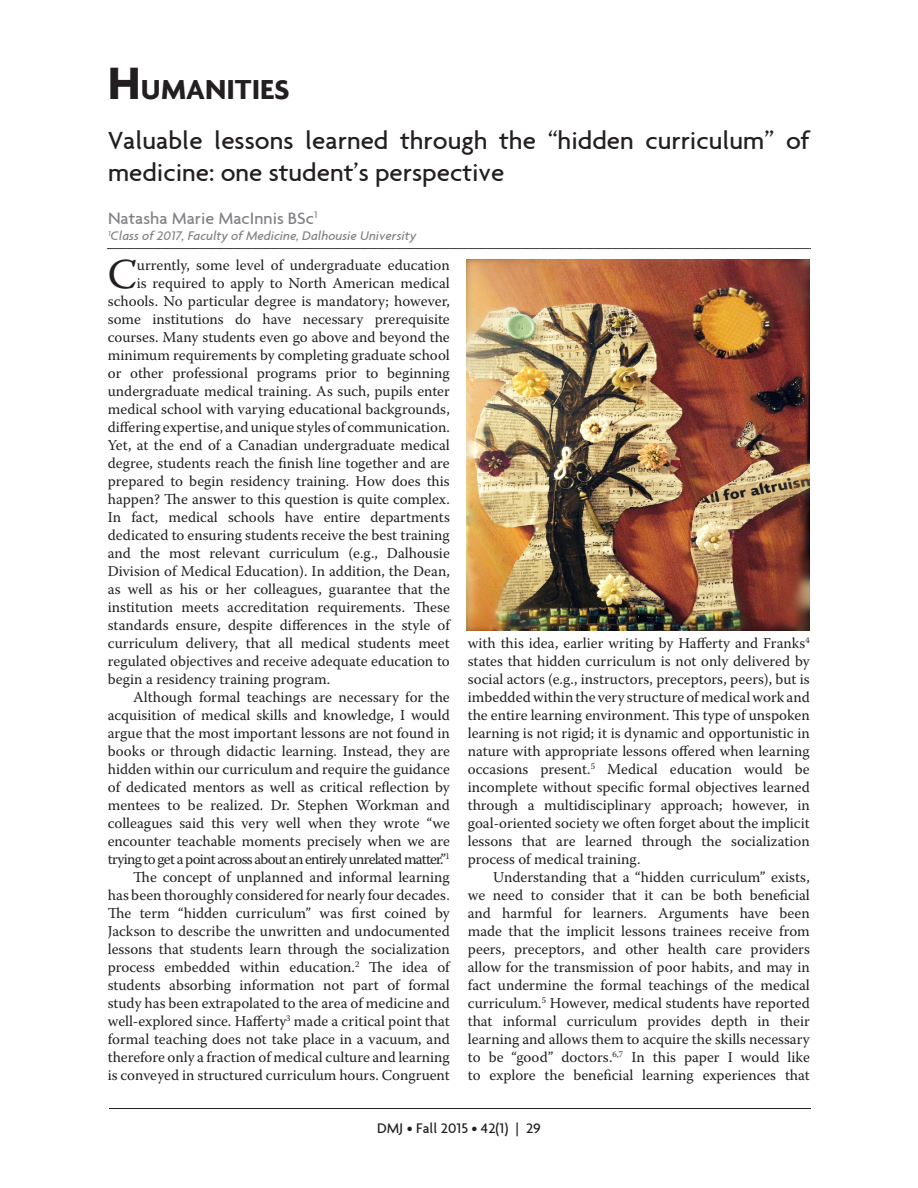
<style>
.page{position:relative;width:918px;height:1188px;background:#fff}
.page>*{position:absolute;margin:0;border:0;box-sizing:border-box;transform-origin:0 0}
.t1{font:42.3px "Warnock Pro";color:#231f20}
.t2{font:700 29.55px "Agenda";color:#231f20}
.t3{font:500 26.7px/32px "Agenda";color:#231f20}
.t4{font:500 17.7px "Agenda";color:#808285}
.t5{font:15px/18px "Warnock Pro";color:#231f20;text-align:justify}
.t6{font:15px "Warnock Pro";letter-spacing:-.05em;color:#231f20}
.t7{font:500 15px "Agenda";color:#231f20}
.t8{font:italic 500 13.5px "Agenda";color:#808285}
.s1{font-size:48.9px}
</style>
<div class="page">
<hr style="left:109px;top:1108px;width:702px;height:1px;background:#231f20">
<svg style="left:108px;top:248px;width:703px;height:1px"></svg>
<img style="left:467px;top:259px;width:343px;height:372px">
<h2 class="t2" style="left:108px;top:71px;width:183px"><span class="s1">H</span>UMANITIES</h2>
<h3 class="t3" style="left:108px;top:125px;width:703px">Valuable lessons learned through the “hidden curriculum” of medicine: one student’s perspective</h3>
<p class="t4" style="left:108px;top:207px;width:211px">Natasha Marie MacInnis BSc<sup>1</sup></p>
<p class="t8" style="left:108px;top:228px;width:310px"><sup>1</sup>Class of 2017, Faculty of Medicine, Dalhousie University</p>
<h1 class="t1" style="left:108px;top:249px;width:31px">C</h1>
<p class="t5" style="left:137px;top:256px;width:314px">urrently, some level of undergraduate education</p>
<p class="t5" style="left:137px;top:274px;width:314px">is required to apply to North American medical</p>
<p class="t5" style="left:108px;top:292px;width:343px">schools. No particular degree is mandatory; however,</p>
<p class="t5" style="left:108px;top:310px;width:343px">some institutions do have necessary prerequisite</p>
<p class="t5" style="left:108px;top:328px;width:343px">courses. Many students even go above and beyond the</p>
<p class="t5" style="left:108px;top:346px;width:343px">minimum requirements by completing graduate school</p>
<p class="t5" style="left:108px;top:364px;width:343px">or other professional programs prior to beginning</p>
<p class="t5" style="left:108px;top:382px;width:344px">undergraduate medical training. As such, pupils enter</p>
<p class="t5" style="left:108px;top:400px;width:343px">medical school with varying educational backgrounds,</p>
<p class="t5" style="left:108px;top:418px;width:343px">differing expertise, and unique styles of communication.</p>
<p class="t5" style="left:108px;top:436px;width:343px">Yet, at the end of a Canadian undergraduate medical</p>
<p class="t5" style="left:108px;top:454px;width:343px">degree, students reach the finish line together and are</p>
<p class="t5" style="left:108px;top:472px;width:343px">prepared to begin residency training. How does this</p>
<p class="t5" style="left:108px;top:490px;width:343px">happen? The answer to this question is quite complex.</p>
<p class="t5" style="left:108px;top:508px;width:344px">In fact, medical schools have entire departments</p>
<p class="t5" style="left:108px;top:526px;width:344px">dedicated to ensuring students receive the best training</p>
<p class="t5" style="left:108px;top:544px;width:344px">and the most relevant curriculum (e.g., Dalhousie</p>
<p class="t5" style="left:108px;top:562px;width:343px">Division of Medical Education). In addition, the Dean,</p>
<p class="t5" style="left:108px;top:580px;width:344px">as well as his or her colleagues, guarantee that the</p>
<p class="t5" style="left:108px;top:598px;width:344px">institution meets accreditation requirements. These</p>
<p class="t5" style="left:108px;top:616px;width:344px">standards ensure, despite differences in the style of</p>
<p class="t5" style="left:108px;top:634px;width:344px">curriculum delivery, that all medical students meet</p>
<p class="t5" style="left:108px;top:652px;width:344px">regulated objectives and receive adequate education to</p>
<p class="t5" style="left:108px;top:670px;width:224px">begin a residency training program.</p>
<p class="t5" style="left:133px;top:688px;width:318px">Although formal teachings are necessary for the</p>
<p class="t5" style="left:108px;top:706px;width:343px">acquisition of medical skills and knowledge, I would</p>
<p class="t5" style="left:108px;top:724px;width:343px">argue that the most important lessons are not found in</p>
<p class="t5" style="left:108px;top:742px;width:344px">books or through didactic learning. Instead, they are</p>
<p class="t5" style="left:108px;top:760px;width:343px">hidden within our curriculum and require the guidance</p>
<p class="t5" style="left:108px;top:778px;width:343px">of dedicated mentors as well as critical reflection by</p>
<p class="t5" style="left:108px;top:796px;width:343px">mentees to be realized. Dr. Stephen Workman and</p>
<p class="t5" style="left:108px;top:814px;width:344px">colleagues said this very well when they wrote “we</p>
<p class="t5" style="left:108px;top:832px;width:344px">encounter teachable moments precisely when we are</p>
<p class="t6" style="left:108px;top:850px;width:344px">trying to get a point across about an entirely unrelated matter.”<sup>1</sup></p>
<p class="t5" style="left:133px;top:868px;width:318px">The concept of unplanned and informal learning</p>
<p class="t5" style="left:108px;top:886px;width:344px">has been thoroughly considered for nearly four decades.</p>
<p class="t5" style="left:108px;top:904px;width:343px">The term “hidden curriculum” was first coined by</p>
<p class="t5" style="left:108px;top:922px;width:344px">Jackson to describe the unwritten and undocumented</p>
<p class="t5" style="left:108px;top:940px;width:343px">lessons that students learn through the socialization</p>
<p class="t5" style="left:108px;top:958px;width:343px">process embedded within education.<sup>2</sup> The idea of</p>
<p class="t5" style="left:108px;top:976px;width:344px">students absorbing information not part of formal</p>
<p class="t5" style="left:108px;top:994px;width:344px">study has been extrapolated to the area of medicine and</p>
<p class="t5" style="left:108px;top:1012px;width:343px">well-explored since. Hafferty<sup>3</sup> made a critical point that</p>
<p class="t5" style="left:108px;top:1030px;width:343px">formal teaching does not take place in a vacuum, and</p>
<p class="t5" style="left:108px;top:1048px;width:344px">therefore only a fraction of medical culture and learning</p>
<p class="t5" style="left:108px;top:1066px;width:344px">is conveyed in structured curriculum hours. Congruent</p>
<p class="t5" style="left:468px;top:634px;width:344px">with this idea, earlier writing by Hafferty and Franks<sup>4 </sup>states that hidden curriculum is not only delivered by social actors (e.g., instructors, preceptors, peers), but is imbedded within the very structure of medical work and the entire learning environment. This type of unspoken learning is not rigid; it is dynamic and opportunistic in nature with appropriate lessons offered when learning occasions present.<sup>5</sup> Medical education would be incomplete without specific formal objectives learned through a multidisciplinary approach; however, in goal-oriented society we often forget about the implicit lessons that are learned through the socialization process of medical training.</p>
<p class="t5" style="left:468px;top:868px;width:344px;text-indent:26px">Understanding that a “hidden curriculum” exists, we need to consider that it can be both beneficial and harmful for learners. Arguments have been made that the implicit lessons trainees receive from peers, preceptors, and other health care providers allow for the transmission of poor habits, and may in fact undermine the formal teachings of the medical curriculum.<sup>5</sup> However, medical students have reported that informal curriculum provides depth in their learning and allows them to acquire the skills necessary to be “good” doctors.<sup>6,7</sup> In this paper I would like to explore the beneficial learning experiences that</p>
<p class="t7" style="left:377px;top:1119px;width:165px">DMJ • Fall 2015 • 42(1) | 29</p>
</div>
